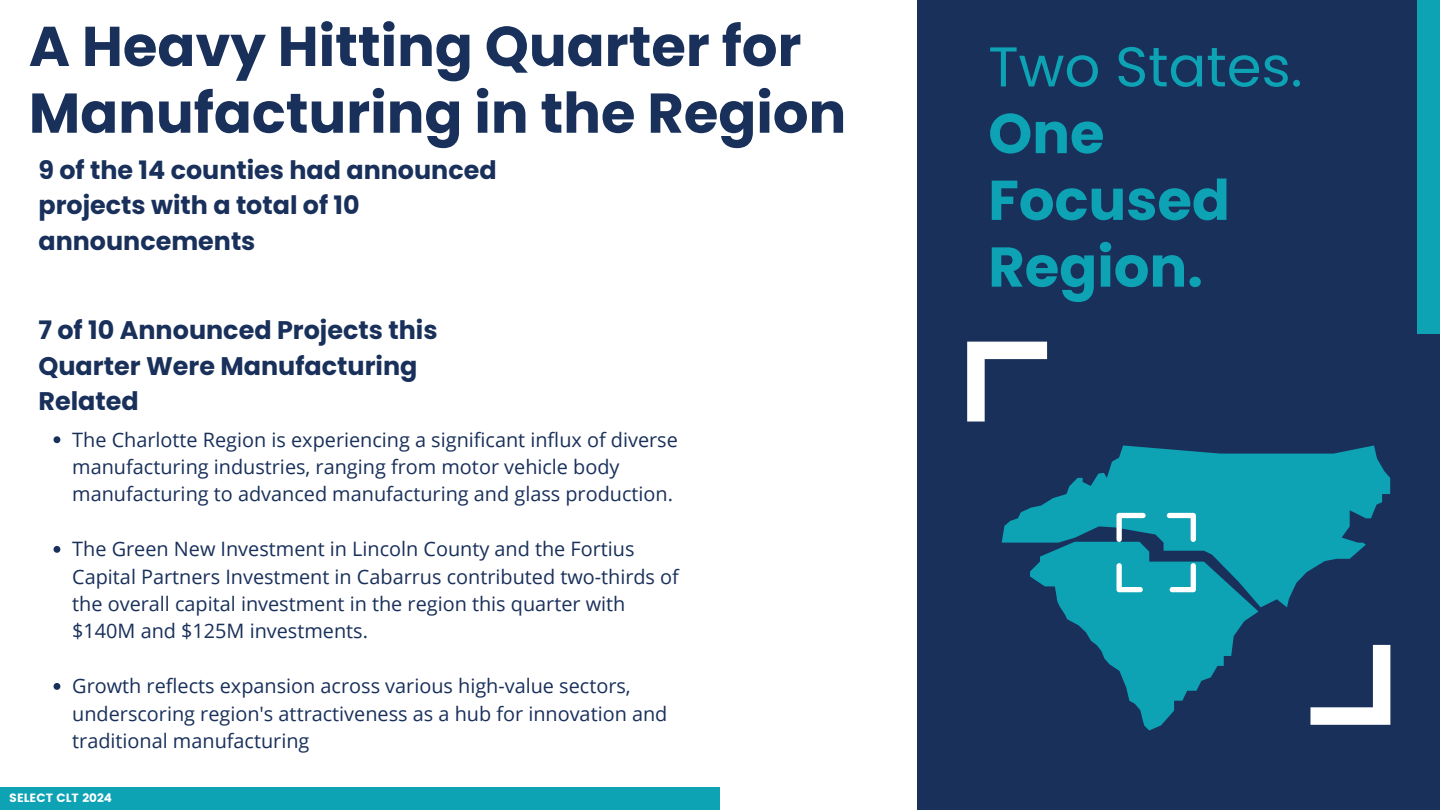
<style>
.page{position:relative;width:1440px;height:810px;background:#fff}
.page>*{position:absolute;margin:0;border:0;box-sizing:border-box;transform-origin:0 0}
.t1{font:700 56px/66.8px "Poppins";color:#19305b}
.t2{font:700 56px/66.8px "Poppins";color:#0da2b4}
.t3{font:700 25.4px/35.2px "Poppins";color:#19305b}
.t4{font:19.9px/27.4px "Open Sans";color:#19305b}
.t5{font:12px "Poppins";color:#fff}
.s1{font-weight:400}
</style>
<div class="page">
<div style="left:918px;top:0;width:522px;height:810px;background:#19305b"></div>
<div style="left:1417px;top:0;width:23px;height:334px;background:#0da2b4"></div>
<svg style="left:54px;top:436px;width:6px;height:7px"></svg>
<svg style="left:54px;top:546px;width:6px;height:7px"></svg>
<svg style="left:54px;top:683px;width:6px;height:7px"></svg>
<div style="left:0;top:787px;width:720px;height:23px;background:#0da2b4"></div>
<svg style="left:1002px;top:445px;width:388px;height:162px;fill:#0da2b4"></svg>
<svg style="left:1030px;top:513px;width:229px;height:218px"></svg>
<svg style="left:1311px;top:645px;width:79px;height:80px"></svg>
<svg style="left:967px;top:342px;width:80px;height:80px"></svg>
<p class="t1" style="left:29px;top:13px;width:819px">A Heavy Hitting Quarter for<br>Manufacturing in the Region</p>
<h4 class="t3" style="left:38px;top:153px;width:460px">9 of the 14 counties had announced projects with a total of 10 announcements</h4>
<p class="t3" style="left:38px;top:313px;width:401px">7 of 10 Announced Projects this<br>Quarter Were Manufacturing<br>Related</p>
<h3 class="t4" style="left:72px;top:425px;width:607px">The Charlotte Region is experiencing a significant influx of diverse manufacturing industries, ranging from motor vehicle body manufacturing to advanced manufacturing and glass production.</h3>
<h5 class="t4" style="left:72px;top:535px;width:608px">The Green New Investment in Lincoln County and the Fortius Capital Partners Investment in Cabarrus contributed two-thirds of the overall capital investment in the region this quarter with $140M and $125M investments.</h5>
<p class="t4" style="left:72px;top:672px;width:597px">Growth reflects expansion across various high-value sectors, underscoring region's attractiveness as a hub for innovation and traditional manufacturing</p>
<h2 class="t5" style="left:9px;top:790px;width:104px">SELECT CLT 2024</h2>
<h1 class="t2" style="left:988px;top:33px;width:316px"><span class="s1">Two States.<br></span>One<br>Focused<br>Region.</h1>
</div>
